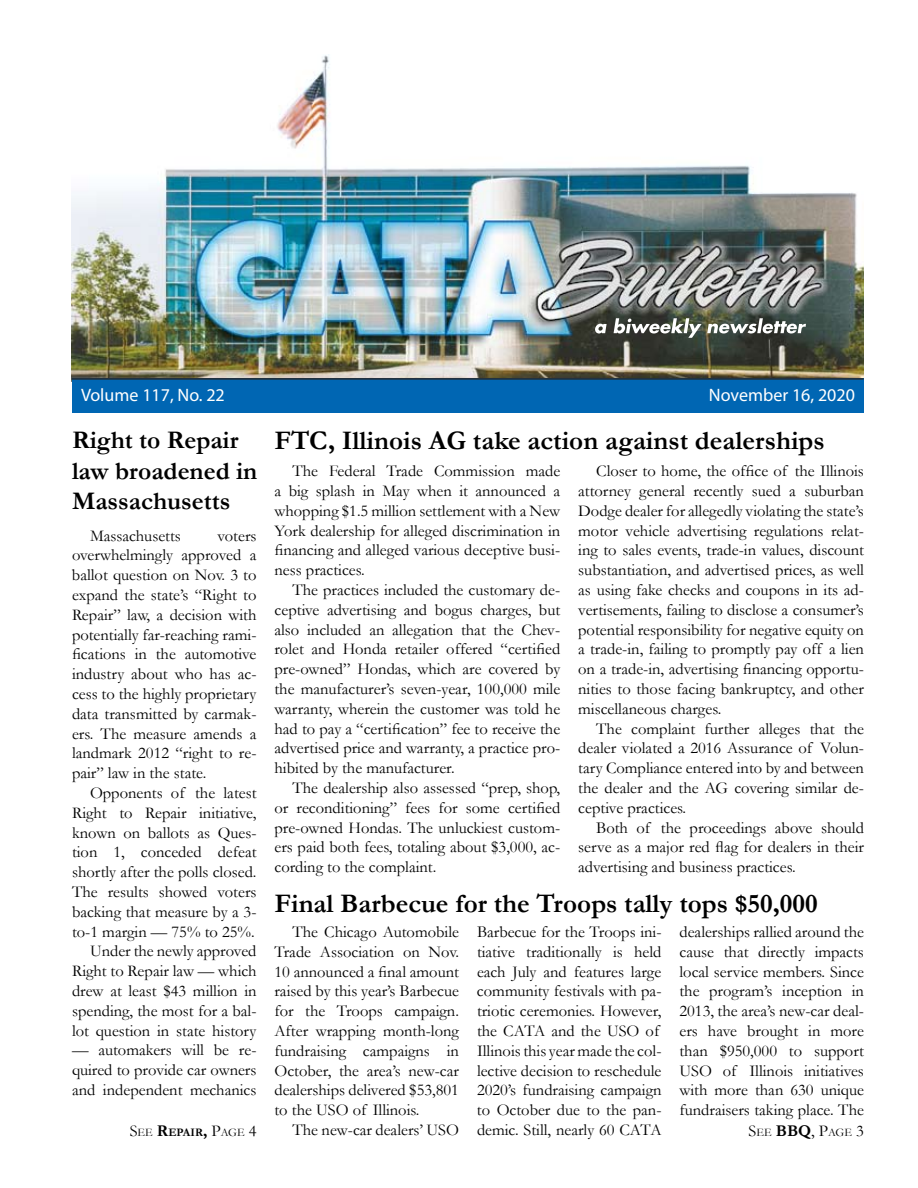
<style>
.page{position:relative;width:918px;height:1188px;background:#fff}
.page>*{position:absolute;margin:0;border:0;box-sizing:border-box;transform-origin:0 0}
.t1{font:700 27px "Garamond";color:#000}
.t2{font:700 25.5px/30.6px "Garamond";color:#000}
.t3{font:18px "Myriad Pro";color:#fff}
.t4{font:16.5px/19.8px "Garamond";color:#000;text-align:justify}
.t5{font:11.55px "Garamond";color:#000}
.s1{font-size:16.5px}
.s2{font-weight:700;font-size:16.5px}
.s3{font-weight:700}
</style>
<div class="page">
<img style="left:72px;top:54px;width:792px;height:324px">
<div style="left:72px;top:379px;width:792px;height:34px;background:#0066b3"></div>
<hr style="left:72px;top:378px;width:792px;height:2px;background:#292a2c">
<svg style="left:595px;top:324px;width:12px;height:10px"></svg>
<svg style="left:614px;top:318px;width:192px;height:20px"></svg>
<p class="t3" style="left:81px;top:384px;width:145px">Volume 117, No. 22</p>
<p class="t3" style="left:709px;top:384px;width:148px">November 16, 2020</p>
<h2 class="t2" style="left:72px;top:425px;width:187px">Right to Repair law broadened in<br>Massachusetts</h2>
<p class="t4" style="left:90px;top:525px;width:92px">Massachusetts</p>
<p class="t4" style="left:72px;top:525px;width:186px;text-indent:145px">voters overwhelmingly approved a ballot question on Nov. 3 to expand the state’s “Right to Repair” law, a decision with potentially far-reaching rami&shy;fications in the automotive industry about who has ac&shy;cess to the highly proprietary data transmitted by carmak&shy;ers. The measure amends a landmark 2012 “right to re&shy;pair” law in the state.</p>
<p class="t4" style="left:72px;top:783px;width:186px;text-align:right">Opponents of the latest<br>Right to Repair initiative, known on ballots as Ques&shy;tion 1, conceded defeat shortly after the polls closed.<br>The results showed voters backing that measure by a 3- to-1 margin — 75% to 25%.<br>Under the newly approved<br>Right to Repair law — which drew at least $43 million in spending, the most for a bal&shy;lot question in state history</p>
<p class="t4" style="left:72px;top:1040px;width:186px">— automakers will be re&shy;quired to provide car owners and independent mechanics</p>
<p class="t5" style="left:130px;top:1124px;width:128px"><span class="s1">S</span>ee <span class="s2">R</span><span class="s3">epair</span><span class="s2">,</span> <span class="s1">P</span>age <span class="s1">4</span></p>
<h1 class="t1" style="left:274px;top:422px;width:552px">FTC, Illinois AG take action against dealerships</h1>
<p class="t4" style="left:274px;top:461px;width:287px;text-indent:18px">The Federal Trade Commission made a big splash in May when it announced a whopping $1.5 million settlement with a New York dealership for alleged discrimination in financing and alleged various deceptive busi&shy;ness practices.</p>
<p class="t4" style="left:274px;top:579px;width:287px;text-indent:18px">The practices included the customary de&shy;ceptive advertising and bogus charges, but also included an allegation that the Chev&shy;rolet and Honda retailer offered “certified pre-owned” Hondas, which are covered by the manufacturer’s seven-year, 100,000 mile warranty, wherein the customer was told he had to pay a “certification” fee to receive the advertised price and warranty, a practice pro&shy;hibited by the manufacturer.</p>
<p class="t4" style="left:274px;top:777px;width:287px;text-indent:18px">The dealership also assessed “prep, shop, or reconditioning” fees for some certified pre-owned Hondas. The unluckiest custom&shy;ers paid both fees, totaling about $3,000, ac&shy;cording to the complaint.</p>
<p class="t4" style="left:578px;top:461px;width:287px;text-indent:18px">Closer to home, the office of the Illinois attorney general recently sued a suburban Dodge dealer for allegedly violating the state’s motor vehicle advertising regulations relat&shy;ing to sales events, trade-in values, discount substantiation, and advertised prices, as well as using fake checks and coupons in its ad&shy;vertisements, failing to disclose a consumer’s potential responsibility for negative equity on a trade-in, failing to promptly pay off a lien on a trade-in, advertising financing opportu&shy;nities to those facing bankruptcy, and other miscellaneous charges.</p>
<p class="t4" style="left:578px;top:718px;width:287px;text-indent:18px">The complaint further alleges that the dealer violated a 2016 Assurance of Volun&shy;tary Compliance entered into by and between the dealer and the AG covering similar de&shy;ceptive practices.</p>
<p class="t4" style="left:578px;top:817px;width:287px;text-indent:18px">Both of the proceedings above should serve as a major red flag for dealers in their advertising and business practices.</p>
<h1 class="t1" style="left:274px;top:885px;width:545px">Final Barbecue for the Troops tally tops $50,000</h1>
<p class="t4" style="left:274px;top:922px;width:186px;text-indent:18px">The Chicago Automobile Trade Association on Nov.<br>10 announced a final amount raised by this year’s Barbecue for the Troops campaign.<br>After wrapping month-long fundraising campaigns in October, the area’s new-car dealerships delivered $53,801 to the USO of Illinois.</p>
<p class="t4" style="left:293px;top:1120px;width:168px">The new-car dealers’ USO</p>
<p class="t4" style="left:477px;top:922px;width:186px;text-align:left">Barbecue for the Troops ini&shy;tiative traditionally is held each July and features large community festivals with pa&shy;triotic ceremonies. However, the CATA and the USO of<br>Illinois this year made the col&shy;lective decision to reschedule<br>2020’s fundraising campaign to October due to the pan&shy;demic. Still, nearly 60 CATA</p>
<p class="t4" style="left:679px;top:922px;width:186px">dealerships rallied around the cause that directly impacts local service members. Since the program’s inception in 2013, the area’s new-car deal&shy;ers have brought in more than $950,000 to support USO of Illinois initiatives with more than 630 unique fundraisers taking place. The</p>
<p class="t5" style="left:749px;top:1124px;width:117px"><span class="s1">S</span>ee <span class="s2">BBQ</span><span class="s1">, P</span>age <span class="s1">3</span></p>
</div>
